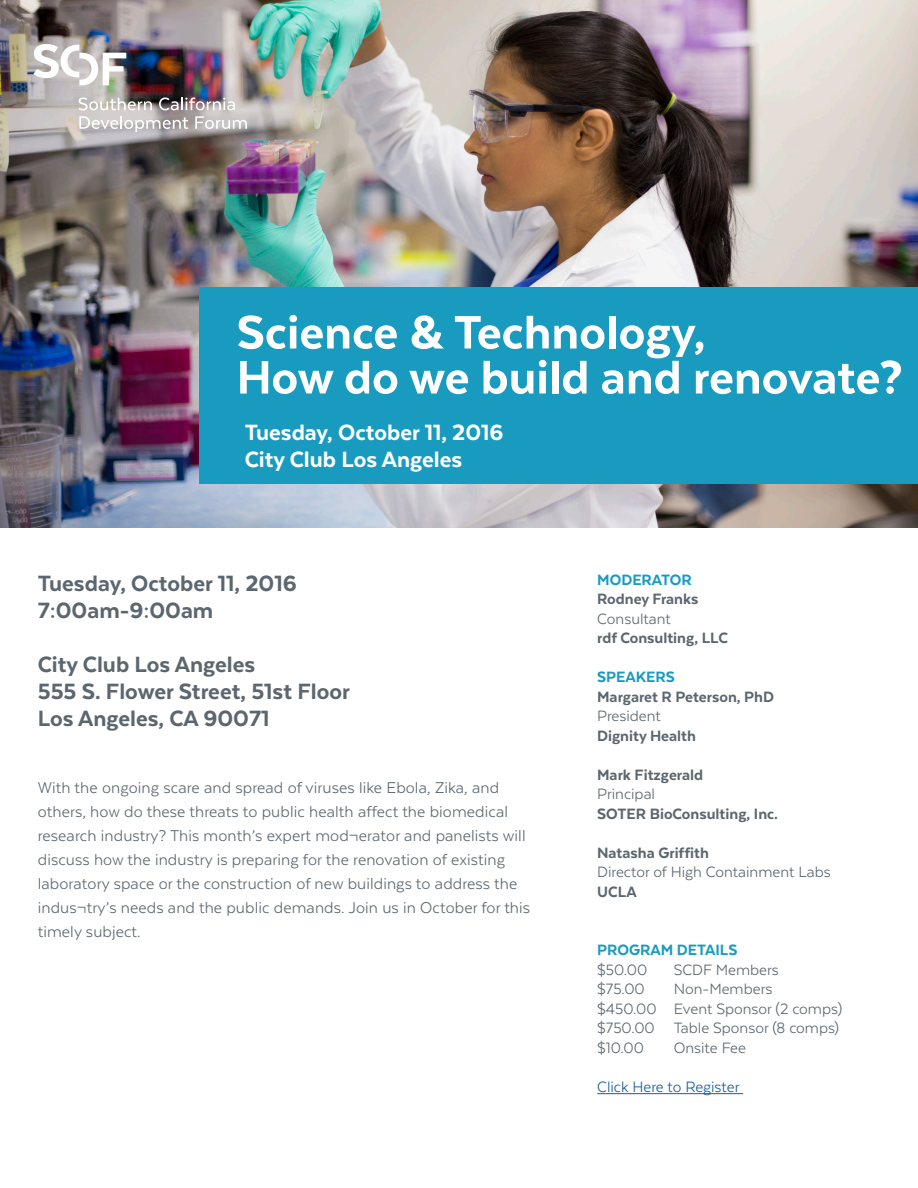
<style>
.page{position:relative;width:918px;height:1188px;background:#fff}
.page>*{position:absolute;margin:0;border:0;box-sizing:border-box;transform-origin:0 0}
.Large_Title_-_White{font:800 54px/45px "Texta";color:#fff}
.Date_and_Location_Te{font:800 25.5px "Texta";color:#5c666f}
.Date_and_Location_Te-2{font:800 25.5px "Texta";color:#fff}
.Paragraph_10pt_-_Gra{font:18px/24px "Texta";letter-spacing:.005em;color:#5c666f}
.Paragraph_10pt_-_Gra-2{font:17.25px "Texta";color:#5c666f}
.Paragraph_10pt_-_Gra-3{font:800 17.25px/19.5px "Texta";color:#5c666f}
.Paragraph_10pt_-_Gra-4{font:800 17.25px "Texta";color:#189bbf}
.Paragraph_10pt_-_Gra-5{font:17.25px "Texta";color:#175d9e}
.s1{font-weight:400}
</style>
<div class="page">
<img style="left:0;top:0;width:918px;height:528px">
<div style="left:200px;top:287px;width:718px;height:197px;background:#189bbf"></div>
<svg style="left:33px;top:44px;width:93px;height:41px"></svg>
<svg style="left:79px;top:97px;width:73px;height:13px"></svg>
<svg style="left:159px;top:97px;width:76px;height:13px"></svg>
<svg style="left:79px;top:116px;width:109px;height:16px"></svg>
<svg style="left:195px;top:116px;width:52px;height:13px"></svg>
<hr style="left:597px;top:1093px;width:146px;height:1px;background:#175d9e">
<p class="Large_Title_-_White" style="left:237px;top:309px;width:668px">Science &amp; Technology,<br>How do we build and renovate?</p>
<p class="Date_and_Location_Te-2" style="left:245px;top:419px;width:261px">Tuesday, October 11, 2016</p>
<p class="Date_and_Location_Te-2" style="left:245px;top:446px;width:219px">City Club Los Angeles</p>
<p class="Date_and_Location_Te" style="left:38px;top:570px;width:261px">Tuesday, October 11, 2016</p>
<p class="Date_and_Location_Te" style="left:38px;top:597px;width:177px">7:00am-9:00am</p>
<p class="Date_and_Location_Te" style="left:38px;top:651px;width:219px">City Club Los Angeles</p>
<p class="Date_and_Location_Te" style="left:38px;top:678px;width:314px">555 S. Flower Street, 51st Floor</p>
<p class="Date_and_Location_Te" style="left:38px;top:705px;width:233px">Los Angeles, CA 90071</p>
<p class="Paragraph_10pt_-_Gra" style="left:38px;top:776px;width:494px">With the ongoing scare and spread of viruses like Ebola, Zika, and others, how do these threats to public health affect the biomedical research industry? This month’s expert mod¬erator and panelists will discuss how the industry is preparing for the renovation of existing laboratory space or the construction of new buildings to address the indus¬try’s needs and the public demands. Join us in October for this timely subject.</p>
<p class="Paragraph_10pt_-_Gra-4" style="left:597px;top:571px;width:96px">MODERATOR</p>
<p class="Paragraph_10pt_-_Gra-3" style="left:597px;top:589px;width:103px">Rodney Franks</p>
<p class="Paragraph_10pt_-_Gra-3" style="left:597px;top:609px;width:132px"><span class="s1">Consultant<br></span>rdf Consulting, LLC</p>
<p class="Paragraph_10pt_-_Gra-4" style="left:597px;top:668px;width:79px">SPEAKERS</p>
<p class="Paragraph_10pt_-_Gra-3" style="left:597px;top:687px;width:178px">Margaret R Peterson, PhD<br><span class="s1">President</span></p>
<p class="Paragraph_10pt_-_Gra-3" style="left:597px;top:726px;width:100px">Dignity Health</p>
<p class="Paragraph_10pt_-_Gra-3" style="left:597px;top:765px;width:107px">Mark Fitzgerald</p>
<p class="Paragraph_10pt_-_Gra-2" style="left:597px;top:785px;width:59px">Principal</p>
<p class="Paragraph_10pt_-_Gra-3" style="left:597px;top:804px;width:182px">SOTER BioConsulting, Inc.</p>
<p class="Paragraph_10pt_-_Gra-3" style="left:597px;top:843px;width:113px">Natasha Griffith</p>
<p class="Paragraph_10pt_-_Gra-2" style="left:597px;top:863px;width:235px">Director of High Containment Labs</p>
<p class="Paragraph_10pt_-_Gra-3" style="left:597px;top:882px;width:41px">UCLA</p>
<p class="Paragraph_10pt_-_Gra-4" style="left:597px;top:941px;width:142px">PROGRAM DETAILS</p>
<p class="Paragraph_10pt_-_Gra-2" style="left:597px;top:961px;width:52px">$50.00</p>
<p class="Paragraph_10pt_-_Gra-2" style="left:674px;top:961px;width:107px">SCDF Members</p>
<p class="Paragraph_10pt_-_Gra-2" style="left:597px;top:980px;width:49px">$75.00</p>
<p class="Paragraph_10pt_-_Gra-2" style="left:674px;top:980px;width:100px">Non-Members</p>
<p class="Paragraph_10pt_-_Gra-2" style="left:597px;top:1000px;width:246px">$450.00 Event Sponsor (2 comps)</p>
<p class="Paragraph_10pt_-_Gra-2" style="left:597px;top:1019px;width:243px">$750.00 Table Sponsor (8 comps)</p>
<p class="Paragraph_10pt_-_Gra-2" style="left:597px;top:1039px;width:48px">$10.00</p>
<p class="Paragraph_10pt_-_Gra-2" style="left:674px;top:1039px;width:74px">Onsite Fee</p>
<p class="Paragraph_10pt_-_Gra-5" style="left:597px;top:1078px;width:144px">Click Here to Register</p>
</div>
